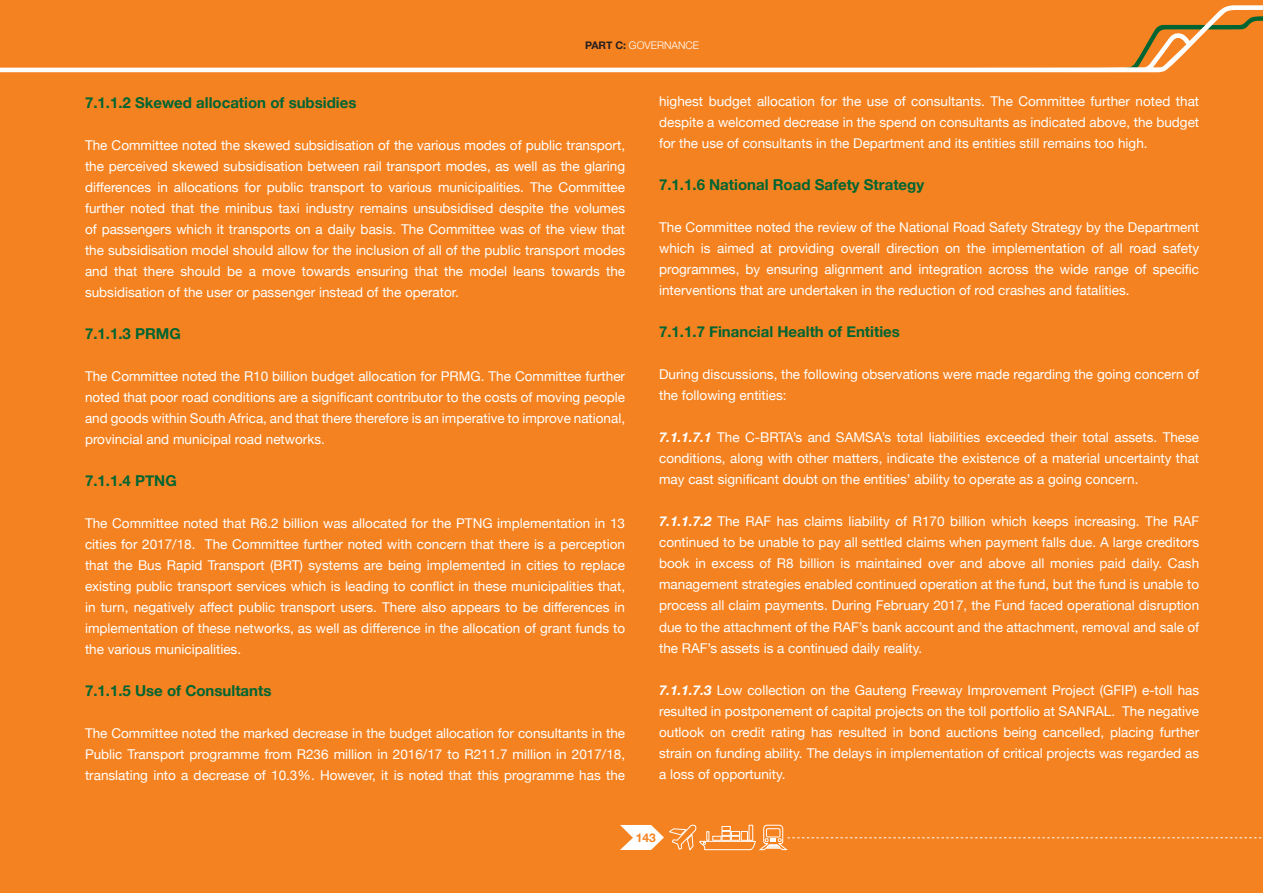
<style>
.page{position:relative;width:1263px;height:893px;background:#f58220}
.page>*{position:absolute;margin:0;border:0;box-sizing:border-box;transform-origin:0 0}
.t1{font:700 15px "Helvetica Neue";color:#006532}
.t2{font:13.5px/21px "Helvetica Neue";color:#fff;text-align:justify}
.t3{font:700 12px "Helvetica Neue";color:#f58220}
.t4{font:300 10.5px "Helvetica Neue";color:#fff}
.s1{font-weight:700;color:#231f20}
.s2{font-weight:700;font-style:italic}
</style>
<div class="page">
<svg style="left:0;top:5px;width:1263px;height:67px"></svg>
<svg style="left:620px;top:825px;width:642px;height:26px"></svg>
<p class="t4" style="left:585px;top:36px;width:115px"><span class="s1">PART C:</span> GOVERNANCE</p>
<p class="t1" style="left:85px;top:91px;width:273px">7.1.1.2 Skewed allocation of subsidies</p>
<p class="t2" style="left:85px;top:136px;width:542px">The Committee noted the skewed subsidisation of the various modes of public transport, the perceived skewed subsidisation between rail transport modes, as well as the glaring differences in allocations for public transport to various municipalities. The Committee further noted that the minibus taxi industry remains unsubsidised despite the volumes of passengers which it transports on a daily basis. The Committee was of the view that the subsidisation model should allow for the inclusion of all of the public transport modes and that there should be a move towards ensuring that the model leans towards the subsidisation of the user or passenger instead of the operator.</p>
<p class="t1" style="left:85px;top:322px;width:97px">7.1.1.3 PRMG</p>
<p class="t2" style="left:85px;top:367px;width:542px">The Committee noted the R10 billion budget allocation for PRMG. The Committee further noted that poor road conditions are a significant contributor to the costs of moving people and goods within South Africa, and that there therefore is an imperative to improve national, provincial and municipal road networks.</p>
<p class="t1" style="left:85px;top:469px;width:93px">7.1.1.4 PTNG</p>
<p class="t2" style="left:85px;top:514px;width:542px">The Committee noted that R6.2 billion was allocated for the PTNG implementation in 13 cities for 2017/18. The Committee further noted with concern that there is a perception that the Bus Rapid Transport (BRT) systems are being implemented in cities to replace existing public transport services which is leading to conflict in these municipalities that, in turn, negatively affect public transport users. There also appears to be differences in implementation of these networks, as well as difference in the allocation of grant funds to the various municipalities.</p>
<p class="t1" style="left:85px;top:679px;width:188px">7.1.1.5 Use of Consultants</p>
<p class="t2" style="left:85px;top:724px;width:542px">The Committee noted the marked decrease in the budget allocation for consultants in the Public Transport programme from R236 million in 2016/17 to R211.7 million in 2017/18, translating into a decrease of 10.3%. However, it is noted that this programme has the</p>
<p class="t2" style="left:659px;top:92px;width:542px">highest budget allocation for the use of consultants. The Committee further noted that despite a welcomed decrease in the spend on consultants as indicated above, the budget for the use of consultants in the Department and its entities still remains too high.</p>
<p class="t1" style="left:659px;top:173px;width:267px">7.1.1.6 National Road Safety Strategy</p>
<p class="t2" style="left:659px;top:218px;width:542px">The Committee noted the review of the National Road Safety Strategy by the Department which is aimed at providing overall direction on the implementation of all road safety programmes, by ensuring alignment and integration across the wide range of specific interventions that are undertaken in the reduction of rod crashes and fatalities.</p>
<p class="t1" style="left:659px;top:320px;width:242px">7.1.1.7 Financial Health of Entities</p>
<p class="t2" style="left:659px;top:365px;width:542px">During discussions, the following observations were made regarding the going concern of the following entities:</p>
<p class="t2" style="left:659px;top:428px;width:542px"><span class="s2">7.1.1.7.1</span> The C-BRTA’s and SAMSA’s total liabilities exceeded their total assets. These conditions, along with other matters, indicate the existence of a material uncertainty that may cast significant doubt on the entities’ ability to operate as a going concern.</p>
<p class="t2" style="left:659px;top:512px;width:542px"><span class="s2">7.1.1.7.2</span> The RAF has claims liability of R170 billion which keeps increasing. The RAF continued to be unable to pay all settled claims when payment falls due. A large creditors book in excess of R8 billion is maintained over and above all monies paid daily. Cash management strategies enabled continued operation at the fund, but the fund is unable to process all claim payments. During February 2017, the Fund faced operational disruption due to the attachment of the RAF’s bank account and the attachment, removal and sale of the RAF’s assets is a continued daily reality.</p>
<p class="t2" style="left:659px;top:680px;width:542px"><span class="s2">7.1.1.7.3</span> Low collection on the Gauteng Freeway Improvement Project (GFIP) e-toll has resulted in postponement of capital projects on the toll portfolio at SANRAL. The negative outlook on credit rating has resulted in bond auctions being cancelled, placing further strain on funding ability. The delays in implementation of critical projects was regarded as a loss of opportunity.</p>
<p class="t3" style="left:636px;top:828px;width:22px">143</p>
</div>
